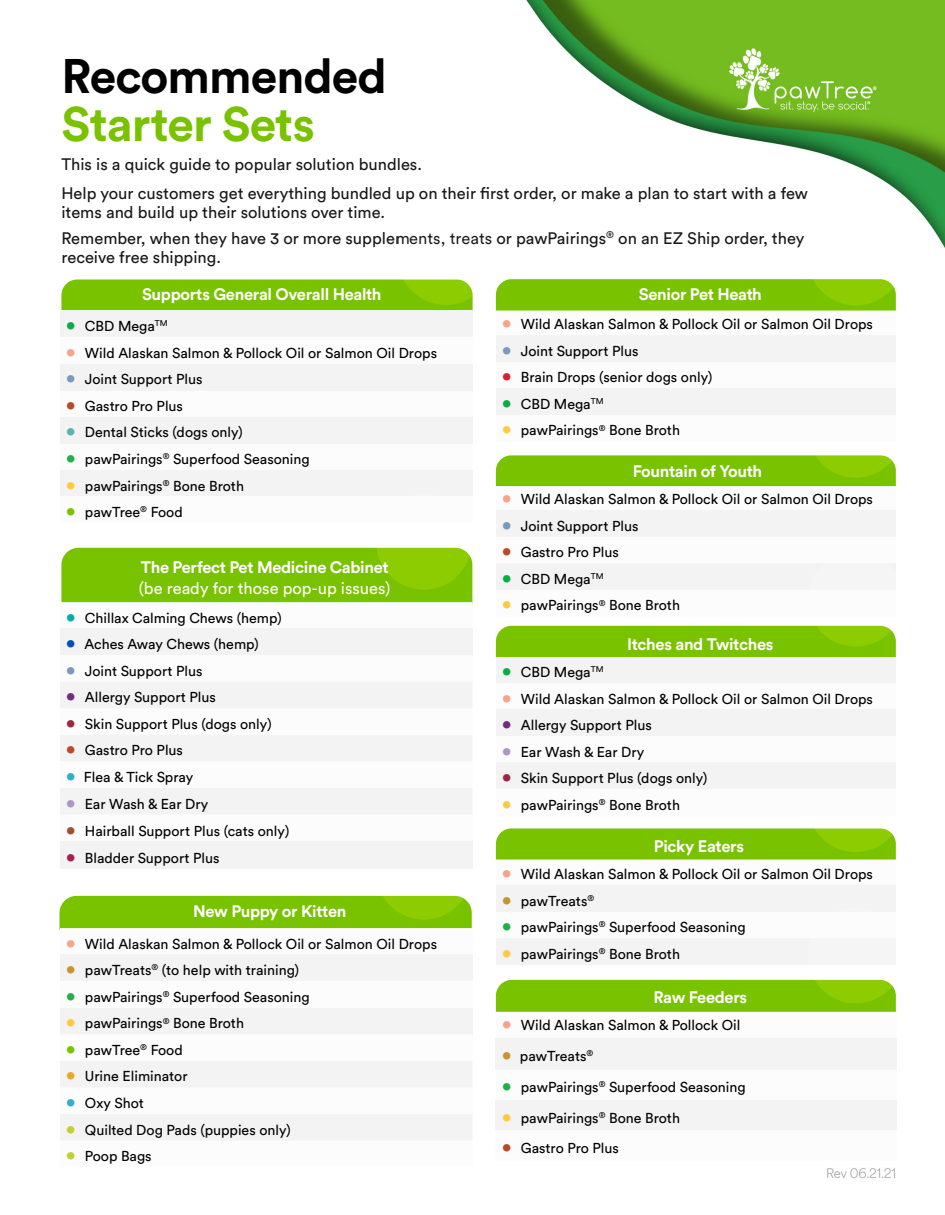
<style>
.page{position:relative;width:945px;height:1215px;background:#fff}
.page>*{position:absolute;margin:0;border:0;box-sizing:border-box;transform-origin:0 0}
.t1{font:700 48px "Circular Std";letter-spacing:-.02em;color:#000}
.t2{font:700 48px "Circular Std";letter-spacing:-.02em;color:#78c200}
.t3{font:16.5px/19.5px "Circular Std";color:#181818}
.t4{font:700 16.5px "Circular Std";letter-spacing:-.02em;color:#fff}
.t5{font:16.5px "Circular Std";color:#fff}
.t6{font:14.25px "Circular Std";color:#000}
.s1{font-size:18px;color:#0aac45}
.s2{font-size:18px;color:#f7a289}
.s3{font-size:18px;color:#7a99be}
.s4{font-size:18px;color:#bb4926}
.s5{font-size:18px;color:#55b6b1}
.s6{font-size:18px;color:#1faf4b}
.s7{font-size:18px;color:#ffc940}
.s8{font-size:18px;color:#78c200}
.s9{font-size:18px;color:#de1d34}
.s10{font-size:18px;color:#00ada8}
.s11{font-size:18px;color:#004fb5}
.s12{font-size:18px;color:#722a83}
.s13{font-size:18px;color:#9f2643}
.s14{font-size:18px;color:#2fafc8}
.s15{font-size:18px;color:#ac96c6}
.s16{font-size:18px;color:#a0502f}
.s17{font-size:18px;color:#a91c50}
.s18{font-size:18px;color:#c8942b}
.s19{font-size:18px;color:#eba820}
.s20{font-size:18px;color:#c0d02f}
</style>
<div class="page">
<img style="left:59px;top:0;width:886px;height:1179px">
<div style="left:496px;top:563px;width:400px;height:27px;background:#f3f3f3"></div>
<div style="left:496px;top:590px;width:400px;height:26px;background:#fcfcfc"></div>
<svg style="left:496px;top:455px;width:400px;height:108px"></svg>
<svg style="left:808px;top:382px;width:95px;height:96px"></svg>
<div style="left:496px;top:938px;width:400px;height:27px;background:#f3f3f3"></div>
<svg style="left:496px;top:828px;width:400px;height:110px"></svg>
<svg style="left:808px;top:756px;width:95px;height:96px"></svg>
<div style="left:496px;top:656px;width:400px;height:27px;background:#f3f3f3"></div>
<svg style="left:496px;top:683px;width:400px;height:80px"></svg>
<div style="left:496px;top:710px;width:400px;height:26px;background:#f3f3f3"></div>
<div style="left:496px;top:763px;width:400px;height:26px;background:#f3f3f3"></div>
<div style="left:496px;top:789px;width:400px;height:27px;background:#fcfcfc"></div>
<div style="left:496px;top:626px;width:400px;height:31px;background:#78c200"></div>
<svg style="left:808px;top:551px;width:95px;height:96px"></svg>
<div style="left:496px;top:1100px;width:401px;height:31px;background:#f3f3f3"></div>
<div style="left:496px;top:1131px;width:401px;height:30px;background:#fcfcfc"></div>
<svg style="left:496px;top:980px;width:401px;height:120px"></svg>
<svg style="left:808px;top:908px;width:95px;height:95px;fill:#f5f5f5"></svg>
<div style="left:376px;top:824px;width:96px;height:96px;background:#fff;border-radius:50%"></div>
<svg style="left:60px;top:896px;width:412px;height:112px"></svg>
<div style="left:60px;top:955px;width:412px;height:26px;background:#f3f3f3"></div>
<div style="left:60px;top:1008px;width:412px;height:26px;background:#f3f3f3"></div>
<svg style="left:60px;top:1034px;width:412px;height:133px"></svg>
<svg style="left:60px;top:1061px;width:412px;height:80px"></svg>
<div style="left:496px;top:388px;width:400px;height:27px;background:#f3f3f3"></div>
<div style="left:496px;top:415px;width:400px;height:26px;background:#fcfcfc"></div>
<svg style="left:496px;top:279px;width:400px;height:109px"></svg>
<svg style="left:808px;top:210px;width:95px;height:96px"></svg>
<div style="left:61px;top:280px;width:412px;height:31px;background:#78c200"></div>
<svg style="left:398px;top:209px;width:96px;height:96px"></svg>
<div style="left:60px;top:311px;width:412px;height:26px;background:#f3f3f3"></div>
<svg style="left:60px;top:337px;width:412px;height:133px"></svg>
<div style="left:60px;top:364px;width:412px;height:26px;background:#f3f3f3"></div>
<div style="left:60px;top:417px;width:412px;height:26px;background:#f3f3f3"></div>
<div style="left:60px;top:470px;width:412px;height:27px;background:#f3f3f3"></div>
<div style="left:60px;top:497px;width:412px;height:26px;background:#fcfcfc"></div>
<div style="left:61px;top:548px;width:411px;height:54px;background:#78c200"></div>
<svg style="left:376px;top:494px;width:96px;height:96px"></svg>
<svg style="left:60px;top:602px;width:412px;height:80px"></svg>
<div style="left:60px;top:629px;width:412px;height:26px;background:#f3f3f3"></div>
<svg style="left:60px;top:682px;width:412px;height:79px;fill:#f3f3f3"></svg>
<svg style="left:60px;top:761px;width:412px;height:81px"></svg>
<div style="left:60px;top:842px;width:412px;height:27px;background:#f3f3f3"></div>
<p class="t1" style="left:61px;top:45px;width:327px">Recommended</p>
<p class="t2" style="left:61px;top:93px;width:255px">Starter Sets</p>
<p class="t3" style="left:61px;top:154px;width:362px">This is a quick guide to popular solution bundles.</p>
<p class="t3" style="left:61px;top:183px;width:748px">Help your customers get everything bundled up on their first order, or make a plan to start with a few items and build up their solutions over time.</p>
<p class="t3" style="left:61px;top:228px;width:745px">Remember, when they have 3 or more supplements, treats or pawPairings<sup>®</sup> on an EZ Ship order, they receive free shipping.</p>
<p class="t4" style="left:142px;top:284px;width:241px">Supports General Overall Health</p>
<p class="t4" style="left:639px;top:284px;width:124px">Senior Pet Heath</p>
<p class="t6" style="left:66px;top:318px;width:103px"><span class="s1">•</span> CBD Mega<sup>TM</sup></p>
<p class="t6" style="left:66px;top:344px;width:373px"><span class="s2">•</span> Wild Alaskan Salmon &amp; Pollock Oil or Salmon Oil Drops</p>
<p class="t6" style="left:66px;top:371px;width:138px"><span class="s3">•</span> Joint Support Plus</p>
<p class="t6" style="left:66px;top:397px;width:119px"><span class="s4">•</span> Gastro Pro Plus</p>
<p class="t6" style="left:66px;top:424px;width:178px"><span class="s5">•</span> Dental Sticks (dogs only)</p>
<p class="t6" style="left:66px;top:450px;width:245px"><span class="s6">•</span> pawPairings<sup>®</sup> Superfood Seasoning</p>
<p class="t6" style="left:66px;top:477px;width:180px"><span class="s7">•</span> pawPairings<sup>®</sup> Bone Broth</p>
<p class="t6" style="left:66px;top:503px;width:118px"><span class="s8">•</span> pawTree<sup>®</sup> Food</p>
<p class="t6" style="left:502px;top:315px;width:373px"><span class="s2">•</span> Wild Alaskan Salmon &amp; Pollock Oil or Salmon Oil Drops</p>
<p class="t6" style="left:502px;top:342px;width:138px"><span class="s3">•</span> Joint Support Plus</p>
<p class="t6" style="left:502px;top:369px;width:212px"><span class="s9">•</span> Brain Drops (senior dogs only)</p>
<p class="t6" style="left:502px;top:395px;width:103px"><span class="s1">•</span> CBD Mega<sup>TM</sup></p>
<p class="t6" style="left:502px;top:422px;width:180px"><span class="s7">•</span> pawPairings<sup>®</sup> Bone Broth</p>
<p class="t4" style="left:633px;top:460px;width:131px">Fountain of Youth</p>
<p class="t6" style="left:502px;top:491px;width:373px"><span class="s2">•</span> Wild Alaskan Salmon &amp; Pollock Oil or Salmon Oil Drops</p>
<p class="t6" style="left:502px;top:517px;width:138px"><span class="s3">•</span> Joint Support Plus</p>
<p class="t6" style="left:502px;top:544px;width:119px"><span class="s4">•</span> Gastro Pro Plus</p>
<p class="t6" style="left:502px;top:570px;width:103px"><span class="s1">•</span> CBD Mega<sup>TM</sup></p>
<p class="t6" style="left:502px;top:597px;width:180px"><span class="s7">•</span> pawPairings<sup>®</sup> Bone Broth</p>
<p class="t4" style="left:141px;top:556px;width:249px">The Perfect Pet Medicine Cabinet</p>
<p class="t5" style="left:139px;top:578px;width:253px">(be ready for those pop-up issues)</p>
<p class="t6" style="left:66px;top:609px;width:217px"><span class="s10">•</span> Chillax Calming Chews (hemp)</p>
<p class="t6" style="left:66px;top:636px;width:194px"><span class="s11">•</span> Aches Away Chews (hemp)</p>
<p class="t6" style="left:66px;top:662px;width:138px"><span class="s3">•</span> Joint Support Plus</p>
<p class="t6" style="left:66px;top:689px;width:152px"><span class="s12">•</span> Allergy Support Plus</p>
<p class="t6" style="left:66px;top:715px;width:207px"><span class="s13">•</span> Skin Support Plus (dogs only)</p>
<p class="t6" style="left:66px;top:742px;width:119px"><span class="s4">•</span> Gastro Pro Plus</p>
<p class="t6" style="left:66px;top:768px;width:129px"><span class="s14">•</span> Flea &amp; Tick Spray</p>
<p class="t6" style="left:66px;top:795px;width:144px"><span class="s15">•</span> Ear Wash &amp; Ear Dry</p>
<p class="t6" style="left:66px;top:822px;width:225px"><span class="s16">•</span> Hairball Support Plus (cats only)</p>
<p class="t6" style="left:66px;top:849px;width:155px"><span class="s17">•</span> Bladder Support Plus</p>
<p class="t4" style="left:627px;top:633px;width:148px">Itches and Twitches</p>
<p class="t6" style="left:502px;top:663px;width:103px"><span class="s1">•</span> CBD Mega<sup>TM</sup></p>
<p class="t6" style="left:502px;top:690px;width:373px"><span class="s2">•</span> Wild Alaskan Salmon &amp; Pollock Oil or Salmon Oil Drops</p>
<p class="t6" style="left:502px;top:716px;width:152px"><span class="s12">•</span> Allergy Support Plus</p>
<p class="t6" style="left:502px;top:743px;width:144px"><span class="s15">•</span> Ear Wash &amp; Ear Dry</p>
<p class="t6" style="left:502px;top:770px;width:207px"><span class="s13">•</span> Skin Support Plus (dogs only)</p>
<p class="t6" style="left:502px;top:796px;width:180px"><span class="s7">•</span> pawPairings<sup>®</sup> Bone Broth</p>
<p class="t4" style="left:654px;top:835px;width:92px">Picky Eaters</p>
<p class="t4" style="left:193px;top:901px;width:155px">New Puppy or Kitten</p>
<p class="t6" style="left:66px;top:935px;width:373px"><span class="s2">•</span> Wild Alaskan Salmon &amp; Pollock Oil or Salmon Oil Drops</p>
<p class="t6" style="left:66px;top:962px;width:235px"><span class="s18">•</span> pawTreats<sup>®</sup> (to help with training)</p>
<p class="t6" style="left:66px;top:988px;width:245px"><span class="s6">•</span> pawPairings<sup>®</sup> Superfood Seasoning</p>
<p class="t6" style="left:66px;top:1015px;width:180px"><span class="s7">•</span> pawPairings<sup>®</sup> Bone Broth</p>
<p class="t6" style="left:66px;top:1041px;width:118px"><span class="s8">•</span> pawTree<sup>®</sup> Food</p>
<p class="t6" style="left:66px;top:1068px;width:123px"><span class="s19">•</span> Urine Eliminator</p>
<p class="t6" style="left:66px;top:1094px;width:80px"><span class="s14">•</span> Oxy Shot</p>
<p class="t6" style="left:66px;top:1121px;width:226px"><span class="s20">•</span> Quilted Dog Pads (puppies only)</p>
<p class="t6" style="left:66px;top:1148px;width:87px"><span class="s20">•</span> Poop Bags</p>
<p class="t6" style="left:502px;top:865px;width:373px"><span class="s2">•</span> Wild Alaskan Salmon &amp; Pollock Oil or Salmon Oil Drops</p>
<p class="t6" style="left:502px;top:892px;width:94px"><span class="s18">•</span> pawTreats<sup>®</sup></p>
<p class="t6" style="left:502px;top:919px;width:245px"><span class="s6">•</span> pawPairings<sup>®</sup> Superfood Seasoning</p>
<p class="t6" style="left:502px;top:945px;width:180px"><span class="s7">•</span> pawPairings<sup>®</sup> Bone Broth</p>
<p class="t4" style="left:653px;top:986px;width:95px">Raw Feeders</p>
<p class="t6" style="left:502px;top:1016px;width:240px"><span class="s2">•</span> Wild Alaskan Salmon &amp; Pollock Oil</p>
<p class="t6" style="left:502px;top:1047px;width:93px"><span class="s18">•</span> pawTreats<sup>®</sup></p>
<p class="t6" style="left:502px;top:1078px;width:245px"><span class="s6">•</span> pawPairings<sup>®</sup> Superfood Seasoning</p>
<p class="t6" style="left:502px;top:1109px;width:180px"><span class="s7">•</span> pawPairings<sup>®</sup> Bone Broth</p>
<p class="t6" style="left:502px;top:1140px;width:119px"><span class="s4">•</span> Gastro Pro Plus</p>
</div>
